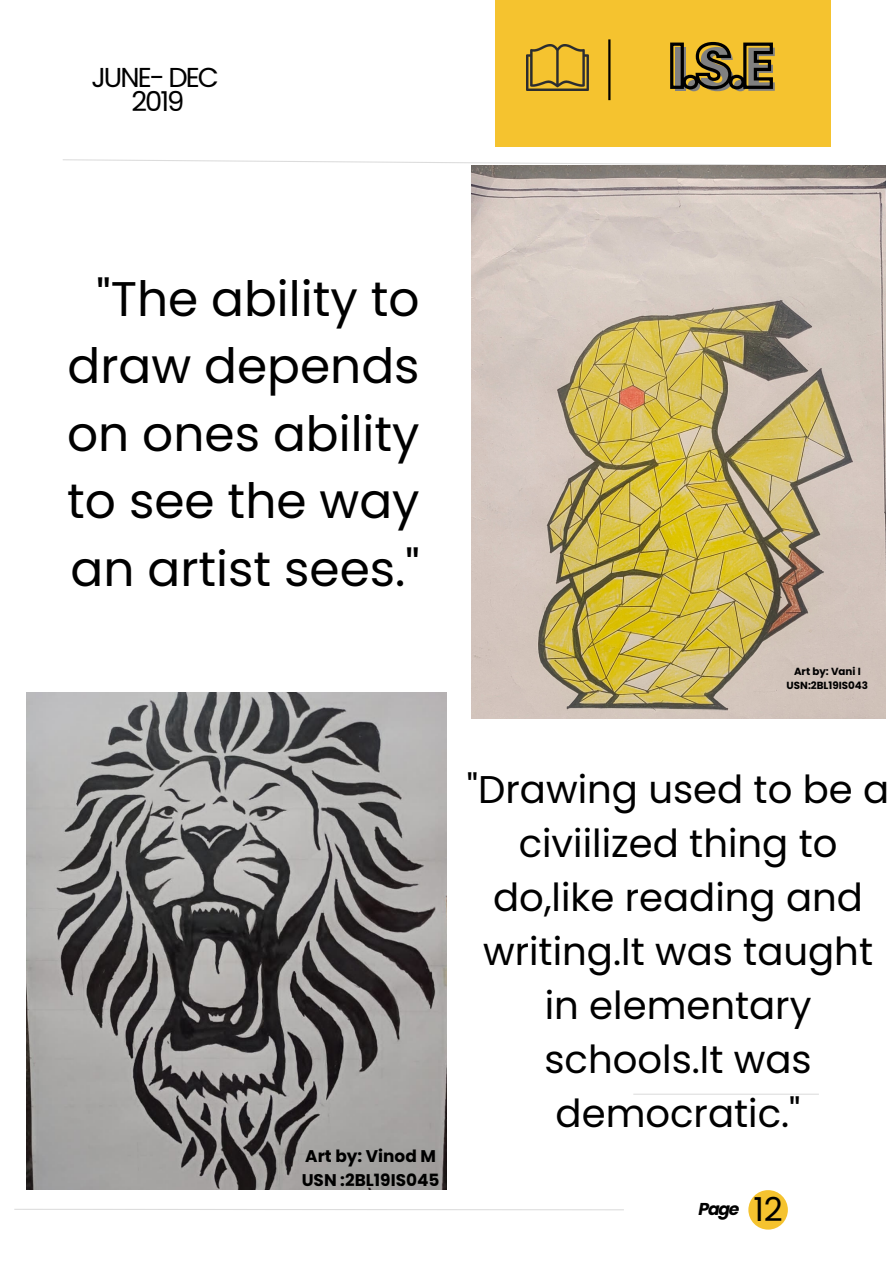
<style>
.page{position:relative;width:893px;height:1264px;background:#fff}
.page>*{position:absolute;margin:0;border:0;box-sizing:border-box;transform-origin:0 0}
.t1{font:700 61.5px "Poppins";color:#808080}
.t2{font:48.6px/67.5px "Poppins";color:#000;text-align:justify}
.t3{font:38.55px/54px "Poppins";color:#000;text-align:center}
.t4{font:33px "Poppins";color:#000}
.t5{font:27.3px "Poppins";letter-spacing:-.07em;color:#000}
.t6{font:italic 700 17.25px "Poppins";color:#000}
.t7{font:700 16.95px "Poppins";color:#000}
.t8{font:700 10.35px "Poppins";color:#000}
</style>
<div class="page">
<div style="left:495px;top:0;width:335px;height:147px;background:#f5c32f"></div>
<img style="left:526px;top:45px;width:62px;height:46px">
<hr style="left:608px;top:39px;width:2px;height:61px;background:#000">
<svg style="left:63px;top:159px;width:767px;height:7px"></svg>
<svg style="left:14px;top:1209px;width:610px;height:1px"></svg>
<hr style="left:633px;top:1093px;width:185px;height:1px;background:#000">
<div style="left:748px;top:1190px;width:39px;height:39px;background:#f5c32f;border-radius:50%"></div>
<img style="left:27px;top:692px;width:419px;height:497px">
<img style="left:471px;top:166px;width:413px;height:552px">
<svg style="left:670px;top:41px;width:103px;height:49px"></svg>
<p class="t5" style="left:91px;top:58px;width:129px">JUNE- DEC</p>
<p class="t5" style="left:131px;top:82px;width:55px">2019</p>
<p class="t1" style="left:671px;top:26px;width:108px">I.S.E</p>
<p class="t2" style="left:67px;top:265px;width:354px;text-indent:29px">"The ability to draw depends on ones ability to see the way an artist sees."</p>
<p class="t8" style="left:794px;top:664px;width:68px">Art by: Vani I</p>
<p class="t8" style="left:786px;top:677px;width:83px">USN:2BL19IS043</p>
<p class="t7" style="left:305px;top:1144px;width:132px">Art by: Vinod M</p>
<p class="t7" style="left:302px;top:1167px;width:139px">USN :2BL19IS045</p>
<p class="t3" style="left:467px;top:762px;width:424px">"Drawing used to be a civiilized thing to do,like reading and writing.It was taught in elementary schools.It was democratic."</p>
<p class="t6" style="left:698px;top:1196px;width:42px">Page</p>
<p class="t4" style="left:753px;top:1186px;width:31px">12</p>
</div>
